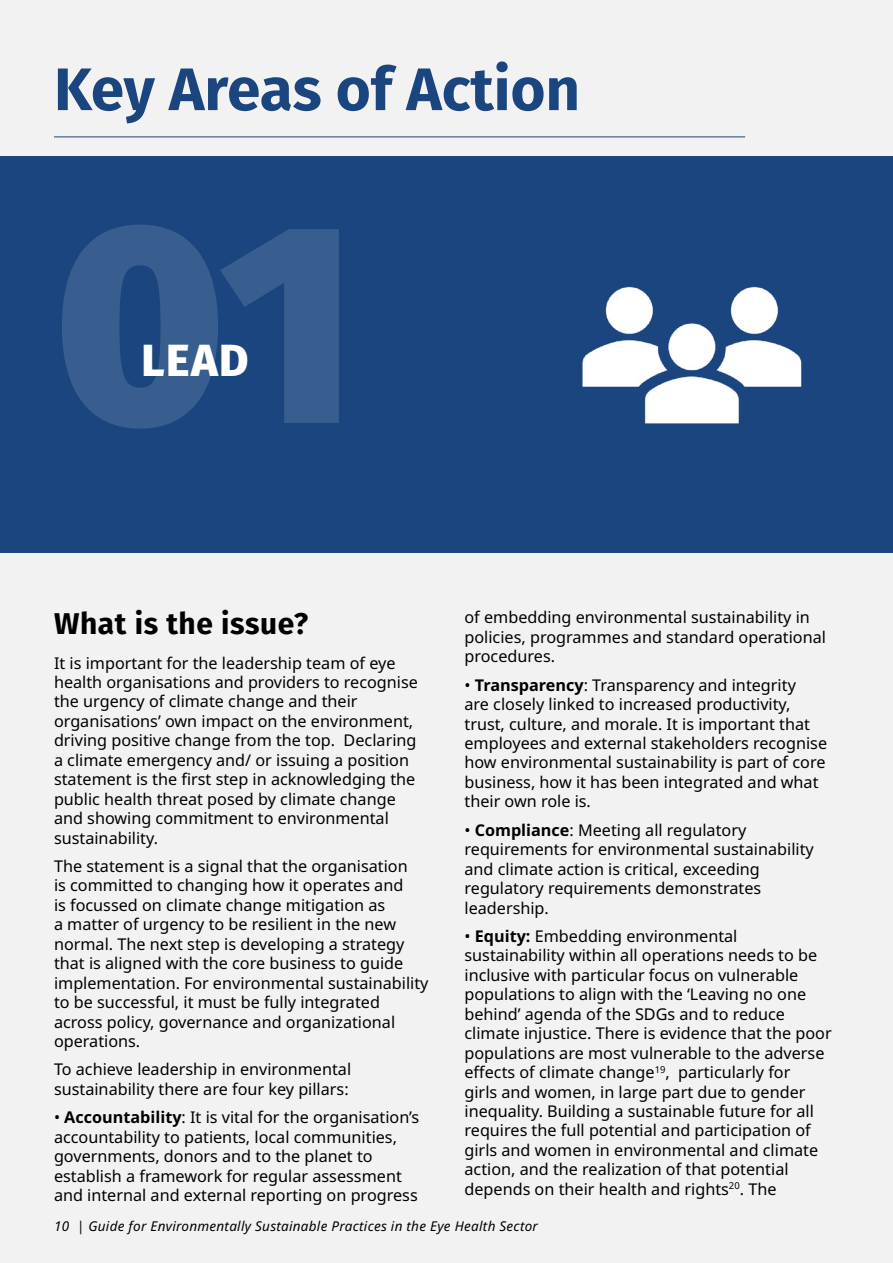
<style>
.page{position:relative;width:893px;height:1263px;background:#f2f2f2}
.page>*{position:absolute;margin:0;border:0;box-sizing:border-box;transform-origin:0 0}
.Heading_1{font:700 60px "Fira Sans";color:#1b457f}
.Key_Areas_of_Action_-_H2{font:800 45px "Fira Sans";color:#fff}
.Heading_3{font:700 30px "Fira Sans";letter-spacing:.02em;color:#000}
.Paragraph-black_text{font:16.2px/19.5px "Noto Sans";color:#000}
.t1{font:italic 13.5px "Noto Sans";letter-spacing:.02em;color:#000}
.s1{font-weight:700}
</style>
<div class="page">
<hr style="left:54px;top:136px;width:691px;height:1px;background:#1b457f">
<div style="left:0;top:156px;width:893px;height:396px;background:#1b457f"></div>
<svg style="left:62px;top:225px;width:277px;height:204px;fill:#385d8f"></svg>
<img style="left:582px;top:286px;width:220px;height:138px">
<h1 class="Heading_1" style="left:54px;top:39px;width:527px">Key Areas of Action</h1>
<h2 class="Key_Areas_of_Action_-_H2" style="left:142px;top:321px;width:109px">LEAD</h2>
<h3 class="Heading_3" style="left:54px;top:598px;width:256px">What is the issue?</h3>
<p class="Paragraph-black_text" style="left:54px;top:653px;width:365px">It is important for the leadership team of eye health organisations and providers to recognise the urgency of climate change and their organisations’ own impact on the environment, driving positive change from the top. Declaring a climate emergency and/ or issuing a position statement is the first step in acknowledging the public health threat posed by climate change and showing commitment to environmental sustainability.</p>
<p class="Paragraph-black_text" style="left:54px;top:857px;width:376px">The statement is a signal that the organisation<br>is committed to changing how it operates and<br>is focussed on climate change mitigation as<br>a matter of urgency to be resilient in the new normal. The next step is developing a strategy that is aligned with the core business to guide implementation. For environmental sustainability to be successful, it must be fully integrated across policy, governance and organizational operations.</p>
<p class="Paragraph-black_text" style="left:54px;top:1060px;width:299px">To achieve leadership in environmental sustainability there are four key pillars:</p>
<p class="Paragraph-black_text" style="left:54px;top:1108px;width:367px">• <span class="s1">Accountability</span>: It is vital for the organisation’s accountability to patients, local communities, governments, donors and to the planet to establish a framework for regular assessment and internal and external reporting on progress</p>
<p class="Paragraph-black_text" style="left:464px;top:608px;width:363px">of embedding environmental sustainability in policies, programmes and standard operational procedures.</p>
<p class="Paragraph-black_text" style="left:464px;top:675px;width:364px">• <span class="s1">Transparency</span>: Transparency and integrity<br>are closely linked to increased productivity, trust, culture, and morale. It is important that employees and external stakeholders recognise how environmental sustainability is part of core business, how it has been integrated and what their own role is.</p>
<p class="Paragraph-black_text" style="left:464px;top:820px;width:351px">• <span class="s1">Compliance</span>: Meeting all regulatory requirements for environmental sustainability and climate action is critical, exceeding regulatory requirements demonstrates leadership.</p>
<p class="Paragraph-black_text" style="left:464px;top:927px;width:369px">• <span class="s1">Equity:</span> Embedding environmental sustainability within all operations needs to be inclusive with particular focus on vulnerable populations to align with the ‘Leaving no one behind’ agenda of the SDGs and to reduce climate injustice. There is evidence that the poor populations are most vulnerable to the adverse effects of climate change<sup>19</sup>, particularly for<br>girls and women, in large part due to gender inequality. Building a sustainable future for all requires the full potential and participation of girls and women in environmental and climate action, and the realization of that potential depends on their health and rights<sup>20</sup>. The</p>
<p class="t1" style="left:54px;top:1216px;width:485px">10 | Guide for Environmentally Sustainable Practices in the Eye Health Sector</p>
</div>
